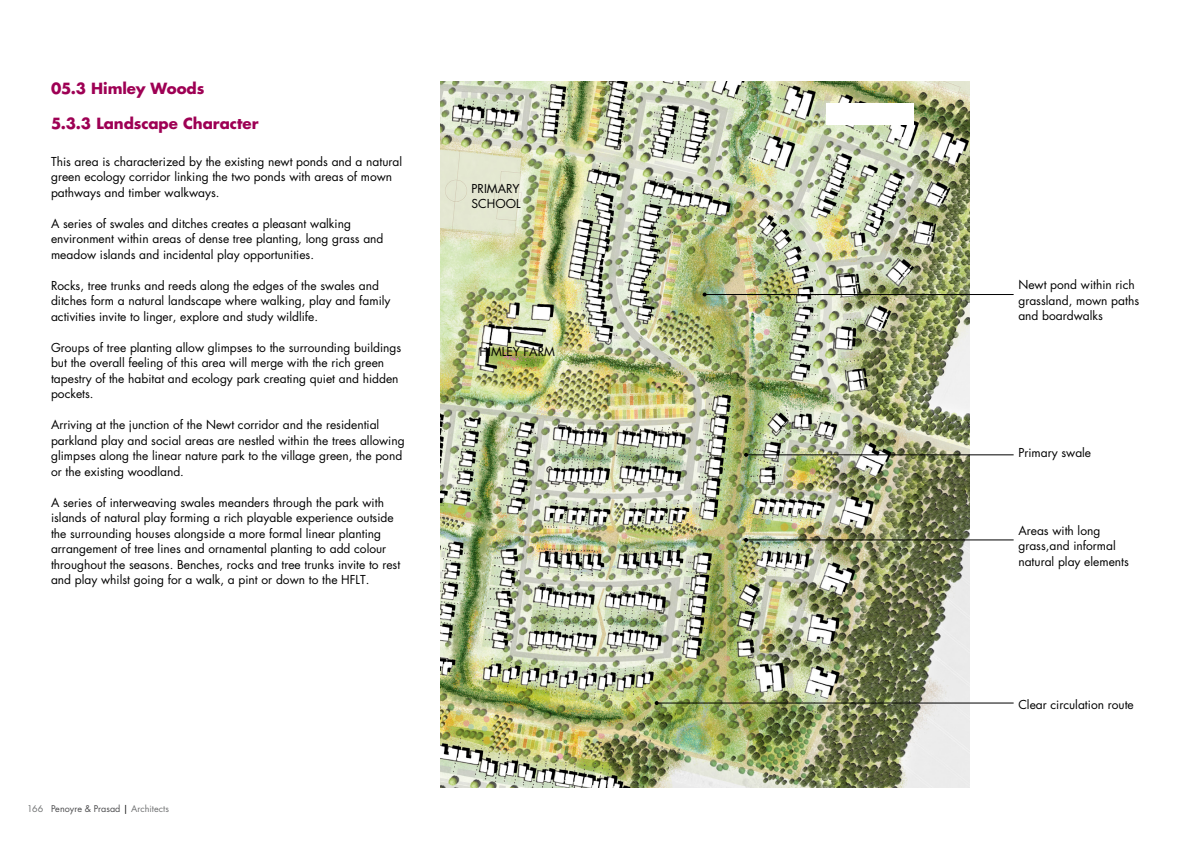
<style>
.page{position:relative;width:1191px;height:842px;background:#fff}
.page>*{position:absolute;margin:0;border:0;box-sizing:border-box;transform-origin:0 0}
.t1{font:700 15px "Futura Std";letter-spacing:-.005em;color:#9e0054}
.t2{font:12px/15.5px "Futura Std";color:#000}
.t3{font:9px "Futura Std";letter-spacing:.005em;color:#4b4b4d}
.s1{color:#707172}
.s2{color:#000}
</style>
<div class="page">
<img style="left:441px;top:81px;width:528px;height:707px">
<hr style="left:746px;top:454px;width:267px;height:1px;background:#000">
<svg style="left:744px;top:453px;width:4px;height:4px"></svg>
<hr style="left:746px;top:539px;width:267px;height:1px;background:#000">
<svg style="left:744px;top:538px;width:4px;height:4px"></svg>
<hr style="left:704px;top:294px;width:309px;height:1px;background:#000">
<svg style="left:702px;top:292px;width:4px;height:4px"></svg>
<hr style="left:656px;top:702px;width:357px;height:1px;background:#000">
<svg style="left:654px;top:701px;width:4px;height:4px"></svg>
<div style="left:825px;top:103px;width:88px;height:21px;background:#fff"></div>
<p class="t1" style="left:51px;top:78px;width:155px">05.3 Himley Woods</p>
<p class="t1" style="left:51px;top:113px;width:209px">5.3.3 Landscape Character</p>
<p class="t2" style="left:51px;top:154px;width:353px">This area is characterized by the existing newt ponds and a natural green ecology corridor linking the two ponds with areas of mown pathways and timber walkways.</p>
<p class="t2" style="left:51px;top:216px;width:334px">A series of swales and ditches creates a pleasant walking environment within areas of dense tree planting, long grass and meadow islands and incidental play opportunities.</p>
<p class="t2" style="left:51px;top:278px;width:341px">Rocks, tree trunks and reeds along the edges of the swales and ditches form a natural landscape where walking, play and family activities invite to linger, explore and study wildlife.</p>
<p class="t2" style="left:51px;top:340px;width:352px">Groups of tree planting allow glimpses to the surrounding buildings but the overall feeling of this area will merge with the rich green tapestry of the habitat and ecology park creating quiet and hidden pockets.</p>
<p class="t2" style="left:51px;top:417px;width:355px">Arriving at the junction of the Newt corridor and the residential parkland play and social areas are nestled within the trees allowing glimpses along the linear nature park to the village green, the pond or the existing woodland.</p>
<p class="t2" style="left:51px;top:495px;width:351px">A series of interweaving swales meanders through the park with islands of natural play forming a rich playable experience outside the surrounding houses alongside a more formal linear planting arrangement of tree lines and ornamental planting to add colour throughout the seasons. Benches, rocks and tree trunks invite to rest and play whilst going for a walk, a pint or down to the HFLT.</p>
<p class="t2" style="left:471px;top:181px;width:51px">PRIMARY<br>SCHOOL</p>
<p class="t2" style="left:479px;top:344px;width:77px">HIMLEY FARM</p>
<p class="t3" style="left:27px;top:803px;width:143px"><span class="s1">166</span> Penoyre &amp; Prasad <span class="s2">|</span> <span class="s1">Architects</span></p>
<p class="t2" style="left:1018px;top:277px;width:122px">Newt pond within rich grassland, mown paths and boardwalks</p>
<p class="t2" style="left:1018px;top:445px;width:74px">Primary swale</p>
<p class="t2" style="left:1018px;top:523px;width:112px">Areas with long grass,and informal natural play elements</p>
<p class="t2" style="left:1018px;top:697px;width:117px">Clear circulation route</p>
</div>
